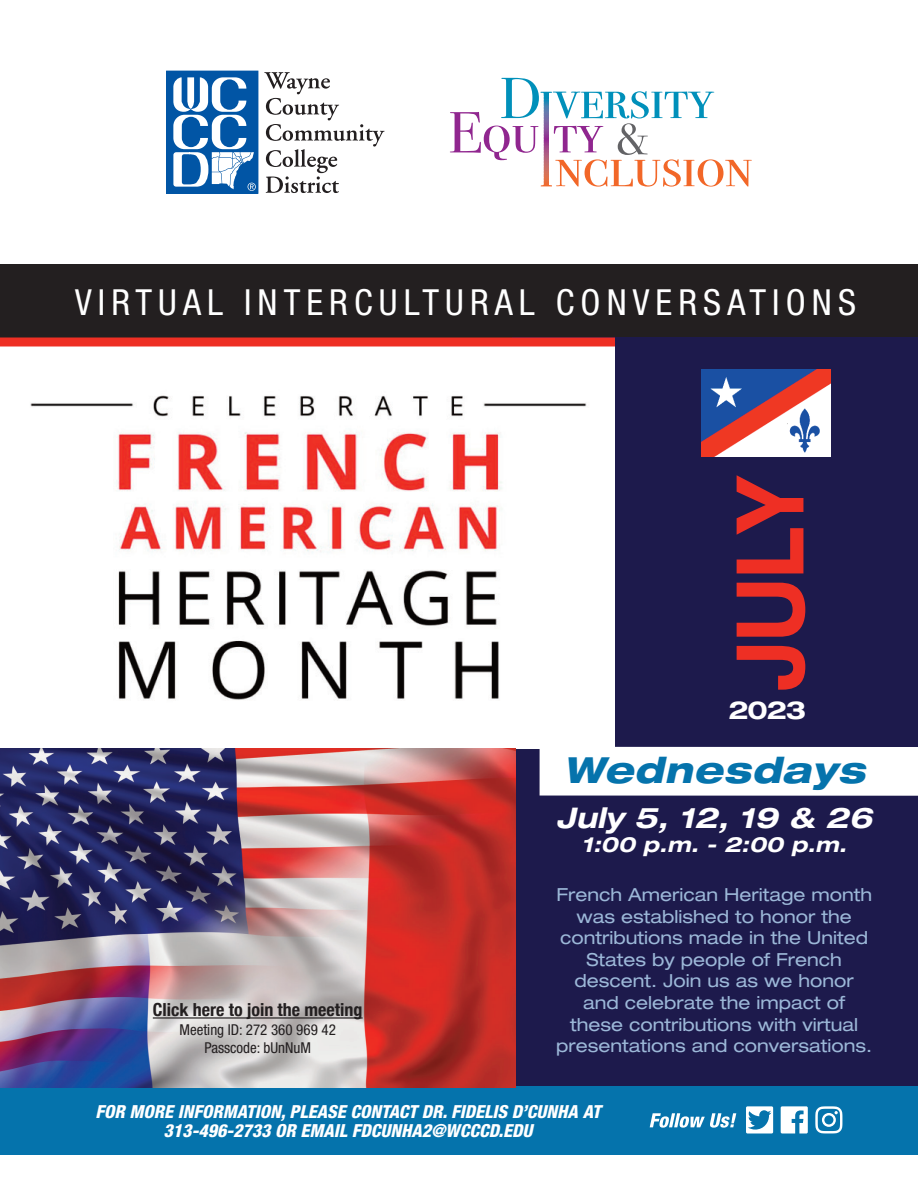
<style>
.page{position:relative;width:918px;height:1188px;background:#fff}
.page>*{position:absolute;margin:0;border:0;box-sizing:border-box;transform-origin:0 0}
.t1{font:700 expanded 93.6px "Helvetica Neue";color:#ee2f24;scale:.77 1}
.t2{font:condensed 36px "Helvetica Neue";letter-spacing:.17em;color:#fff}
.t3{font:italic 800 expanded 36px "Helvetica Neue";color:#0573ac}
.t4{font:italic 700 expanded 28.5px "Helvetica Neue";color:#fff}
.t5{font:700 expanded 24.9px "Helvetica Neue";color:#fff}
.t6{font:italic 700 expanded 21px "Helvetica Neue";color:#fff}
.t7{font:expanded 18px/21.6px "Helvetica Neue";color:#9cb8d8;text-align:center}
.t8{font:italic 800 condensed 18px/19.4px "Helvetica Neue";color:#fff;text-align:center}
.t9{font:700 condensed 18px "Helvetica Neue";color:#231f20}
.t10{font:condensed 15px/18px "Helvetica Neue";color:#231f20;text-align:center}
</style>
<div class="page">
<div style="left:0;top:264px;width:918px;height:75px;background:#231f20"></div>
<div style="left:513px;top:338px;width:405px;height:817px;background:#1d1a4c"></div>
<div style="left:2px;top:338px;width:613px;height:410px;background:#fff"></div>
<div style="left:167px;top:71px;width:91px;height:122px;background:#0155a5"></div>
<div style="left:166px;top:71px;width:92px;height:123px;border:1px solid #0155a5"></div>
<svg style="left:264px;top:72px;width:121px;height:121px"></svg>
<svg style="left:173px;top:77px;width:83px;height:114px"></svg>
<svg style="left:450px;top:78px;width:302px;height:109px"></svg>
<div style="left:0;top:1086px;width:918px;height:69px;background:#0573ac"></div>
<img style="left:0;top:748px;width:516px;height:340px">
<div style="left:540px;top:747px;width:378px;height:49px;background:#fff"></div>
<img style="left:30px;top:395px;width:557px;height:305px">
<img style="left:701px;top:369px;width:129px;height:87px">
<div style="left:0;top:338px;width:615px;height:8px;background:#ee2f24"></div>
<hr style="left:153px;top:1017px;width:210px;height:2px;background:#231f20">
<svg style="left:781px;top:1106px;width:27px;height:28px"></svg>
<svg style="left:746px;top:1106px;width:27px;height:28px"></svg>
<svg style="left:815px;top:1106px;width:27px;height:27px"></svg>
<svg style="left:650px;top:1113px;width:86px;height:15px"></svg>
<h2 class="t2" style="left:75px;top:289px;width:782px">VIRTUAL INTERCULTURAL CONVERSATIONS</h2>
<h1 class="t1" style="left:736px;top:690px;width:283px;rotate:-90deg">JULY</h1>
<h3 class="t5" style="left:729px;top:701px;width:79px">2023</h3>
<p class="t9" style="left:153px;top:999px;width:211px">Click here to join the meeting</p>
<p class="t10" style="left:180px;top:1022px;width:158px">Meeting ID: 272 360 969 42<br>Passcode: bUnNuM</p>
<h2 class="t3" style="left:563px;top:757px;width:311px">Wednesdays</h2>
<h3 class="t4" style="left:556px;top:807px;width:323px">July 5, 12, 19 &amp; 26</h3>
<p class="t6" style="left:581px;top:837px;width:271px">1:00 p.m. - 2:00 p.m.</p>
<p class="t7" style="left:556px;top:885px;width:318px">French American Heritage month was established to honor the contributions made in the United<br>States by people of French descent. Join us as we honor and celebrate the impact of these contributions with virtual presentations and conversations.</p>
<p class="t8" style="left:96px;top:1103px;width:507px">FOR MORE INFORMATION,PLEASE CONTACT DR.FIDELIS D’CUNHA AT<br>313-496-2733 OR EMAIL FDCUNHA2@WCCCD.EDU</p>
</div>
